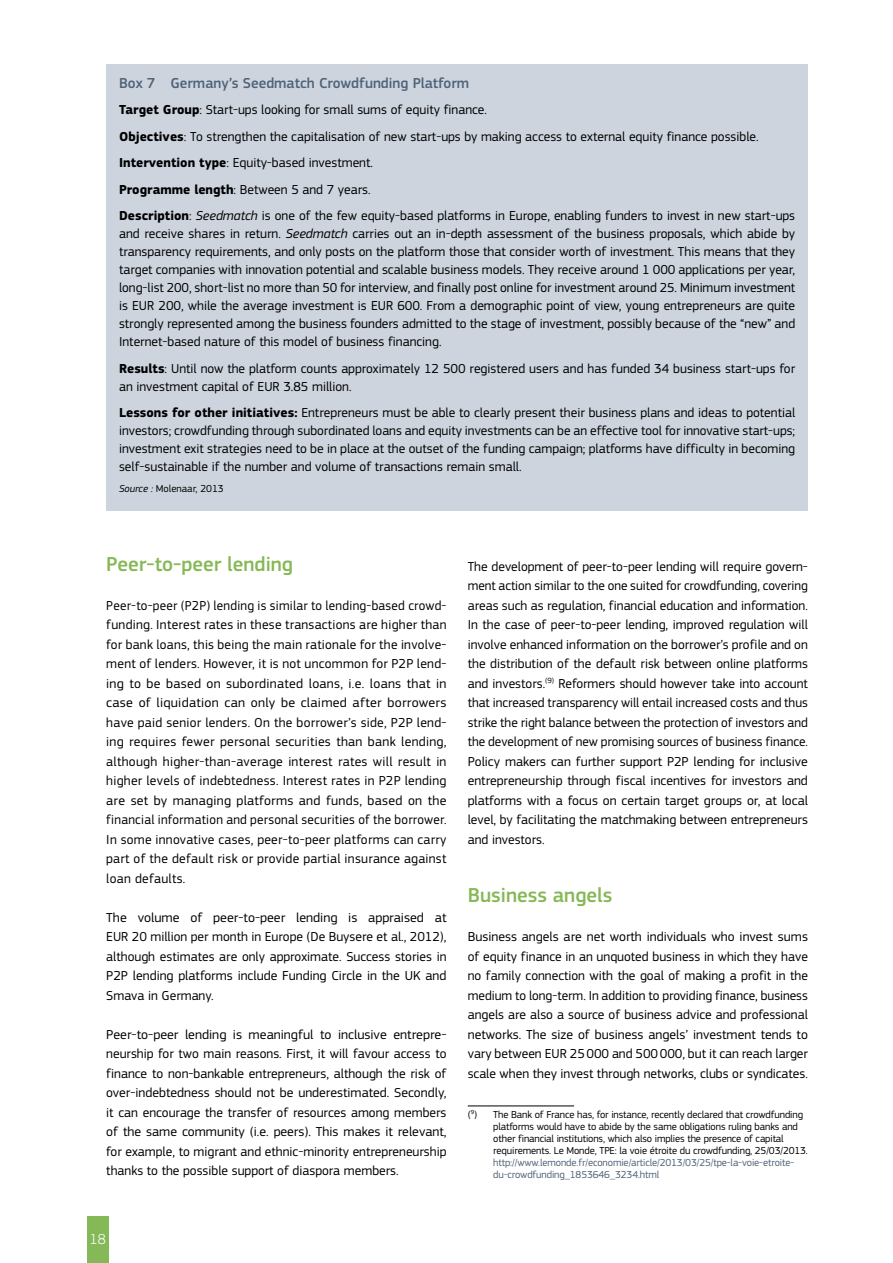
<style>
.page{position:relative;width:893px;height:1263px;background:#fff}
.page>*{position:absolute;margin:0;border:0;box-sizing:border-box;transform-origin:0 0}
.Title_Level_2{font:500 21px "EC Square Sans Pro";color:#85b856}
.Box_Title_2{font:500 15px "EC Square Sans Pro";color:#4f6378}
.t1{font:300 15px "EC Square Sans Pro";color:#fff}
.Body{font:13.5px/19.5px "EC Square Sans Pro";color:#000;text-align:justify}
.Box_Body{font:13.5px/18px "EC Square Sans Pro";color:#000;text-align:justify}
.Source{font:10.5px/12px "EC Square Sans Pro";letter-spacing:-.01em;color:#000}
.s1{font-weight:700}
.s2{font-style:italic}
.s3{color:#4f6378}
</style>
<div class="page">
<div style="left:87px;top:1216px;width:21px;height:47px;background:#85b856"></div>
<div style="left:106px;top:64px;width:702px;height:447px;background:#cdd4de"></div>
<hr style="left:468px;top:1106px;width:106px;height:1px;background:#000">
<h4 class="Box_Title_2" style="left:119px;top:74px;width:352px">Box 7 Germany’s Seedmatch Crowdfunding Platform</h4>
<p class="Box_Body" style="left:119px;top:101px;width:369px"><span class="s1">Target Group</span>: Start-ups looking for small sums of equity finance.</p>
<p class="Box_Body" style="left:119px;top:127px;width:641px"><span class="s1">Objectives</span>: To strengthen the capitalisation of new start-ups by making access to external equity finance possible.</p>
<p class="Box_Body" style="left:119px;top:154px;width:255px"><span class="s1">Intervention type</span>: Equity-based investment.</p>
<p class="Box_Body" style="left:119px;top:180px;width:253px"><span class="s1">Programme length</span>: Between 5 and 7 years.</p>
<p class="Box_Body" style="left:119px;top:207px;width:678px"><span class="s1">Description</span>: <span class="s2">Seedmatch</span> is one of the few equity-based platforms in Europe, enabling funders to invest in new start-ups and receive shares in return. <span class="s2">Seedmatch</span> carries out an in-depth assessment of the business proposals, which abide by transparency requirements, and only posts on the platform those that consider worth of investment. This means that they target companies with innovation potential and scalable business models. They receive around 1 000 applications per year, long-list 200, short-list no more than 50 for interview, and finally post online for investment around 25. Minimum investment is EUR 200, while the average investment is EUR 600. From a demographic point of view, young entrepreneurs are quite strongly represented among the business founders admitted to the stage of investment, possibly because of the “new” and Internet-based nature of this model of business financing.</p>
<p class="Box_Body" style="left:119px;top:359px;width:677px"><span class="s1">Results</span>: Until now the platform counts approximately 12 500 registered users and has funded 34 business start-ups for an investment capital of EUR 3.85 million.</p>
<p class="Box_Body" style="left:119px;top:404px;width:678px"><span class="s1">Lessons for other initiatives:</span> Entrepreneurs must be able to clearly present their business plans and ideas to potential investors; crowdfunding through subordinated loans and equity investments can be an effective tool for innovative start-ups; investment exit strategies need to be in place at the outset of the funding campaign; platforms have difficulty in becoming self-sustainable if the number and volume of transactions remain small.</p>
<p class="Source" style="left:119px;top:482px;width:106px"><span class="s2">Source :</span> Molenaar, 2013</p>
<h2 class="Title_Level_2" style="left:106px;top:552px;width:188px">Peer-to-peer lending</h2>
<p class="Body" style="left:106px;top:596px;width:342px">Peer-to-peer (P2P) lending is similar to lending-based crowd&shy;funding. Interest rates in these transactions are higher than for bank loans, this being the main rationale for the involve&shy;ment of lenders. However, it is not uncommon for P2P lend&shy;ing to be based on subordinated loans, i.e. loans that in case of liquidation can only be claimed after borrowers have paid senior lenders. On the borrower’s side, P2P lend&shy;ing requires fewer personal securities than bank lending, although higher-than-average interest rates will result in higher levels of indebtedness. Interest rates in P2P lending are set by managing platforms and funds, based on the financial information and personal securities of the borrower.<br>In some innovative cases, peer-to-peer platforms can carry part of the default risk or provide partial insurance against loan defaults.</p>
<p class="Body" style="left:106px;top:908px;width:342px">The volume of peer-to-peer lending is appraised at EUR 20 million per month in Europe (De Buysere et al., 2012), although estimates are only approximate. Success stories in P2P lending platforms include Funding Circle in the UK and Smava in Germany.</p>
<p class="Body" style="left:106px;top:1025px;width:342px">Peer-to-peer lending is meaningful to inclusive entrepre&shy;neurship for two main reasons. First, it will favour access to finance to non-bankable entrepreneurs, although the risk of over-indebtedness should not be underestimated. Secondly, it can encourage the transfer of resources among members of the same community (i.e. peers). This makes it relevant, for example, to migrant and ethnic-minority entrepreneurship thanks to the possible support of diaspora members.</p>
<p class="Body" style="left:468px;top:557px;width:342px">The development of peer-to-peer lending will require govern&shy;ment action similar to the one suited for crowdfunding, covering areas such as regulation, financial education and information.<br>In the case of peer-to-peer lending, improved regulation will involve enhanced information on the borrower’s profile and on the distribution of the default risk between online platforms and investors.<sup>(9)</sup> Reformers should however take into account that increased transparency will entail increased costs and thus strike the right balance between the protection of investors and the development of new promising sources of business finance.<br>Policy makers can further support P2P lending for inclusive entrepreneurship through fiscal incentives for investors and platforms with a focus on certain target groups or, at local level, by facilitating the matchmaking between entrepreneurs and investors.</p>
<h2 class="Title_Level_2" style="left:468px;top:883px;width:146px">Business angels</h2>
<p class="Body" style="left:468px;top:927px;width:342px">Business angels are net worth individuals who invest sums of equity finance in an unquoted business in which they have no family connection with the goal of making a profit in the medium to long-term. In addition to providing finance, business angels are also a source of business advice and professional networks. The size of business angels’ investment tends to vary between EUR 25000 and 500000, but it can reach larger scale when they invest through networks, clubs or syndicates.</p>
<p class="Source" style="left:493px;top:1108px;width:316px;text-indent:-26px">(<sup>9</sup>) The Bank of France has, for instance, recently declared that crowdfunding platforms would have to abide by the same obligations ruling banks and other financial institutions, which also implies the presence of capital requirements. Le Monde, TPE: la voie étroite du crowdfunding, 25/03/2013. <span class="s3">http://www.lemonde.fr/economie/article/2013/03/25/tpe-la-voie-etroite&shy;du-crowdfunding_1853646_3234.html</span></p>
<p class="t1" style="left:90px;top:1231px;width:18px">18</p>
</div>
